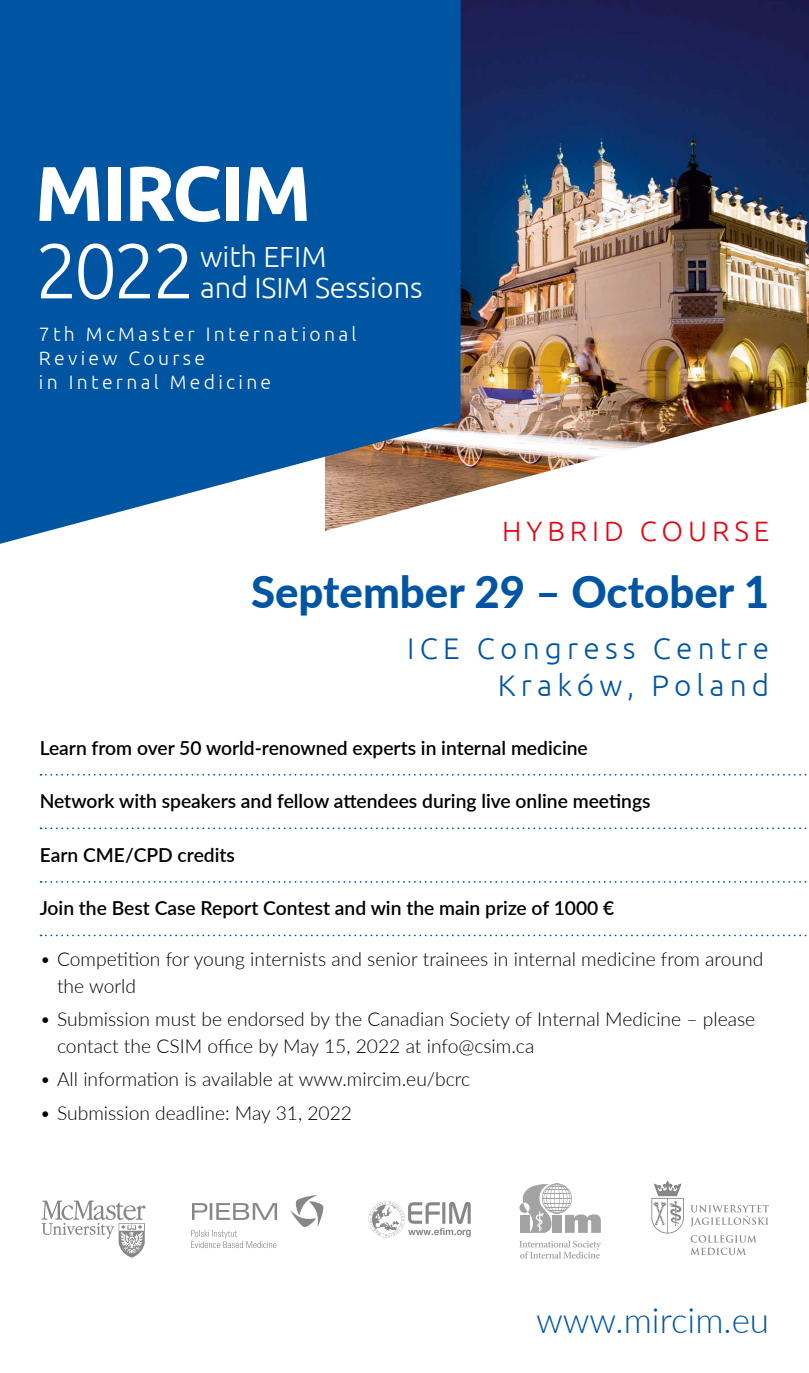
<style>
.page{position:relative;width:809px;height:1373px;background:#fff}
.page>*{position:absolute;margin:0;border:0;box-sizing:border-box;transform-origin:0 0}
.t1{font:700 77.35px "Ubuntu";letter-spacing:-.03em;color:#fff}
.t2{font:300 77.35px "Ubuntu";color:#fff}
.t3{font:800 43.75px "Lato";color:#0055a3}
.t4{font:300 35px "Lato";color:#0055a3}
.t5{font:300 29.75px/36.8px "Ubuntu";letter-spacing:.175em;color:#0055a3;text-align:right}
.t6{font:300 29.05px/31.7px "Ubuntu";letter-spacing:-.005em;color:#fff}
.t7{font:300 28px "Ubuntu";letter-spacing:.175em;color:#e30613}
.t8{font:300 19.43px/23.8px "Ubuntu";letter-spacing:.17em;color:#fff}
.t9{font:300 19.25px/26.2px "Lato";color:#000}
.t10{font:600 19.25px "Lato";color:#000}
</style>
<div class="page">
<img style="left:460px;top:0;width:349px;height:401px">
<svg style="left:0;top:401px;width:809px;height:375px"></svg>
<svg style="left:0;top:0;width:460px;height:543px;background:#1962a7"></svg>
<svg style="left:41px;top:773px;width:768px;height:2px"></svg>
<svg style="left:41px;top:827px;width:766px;height:2px"></svg>
<svg style="left:41px;top:881px;width:766px;height:1px"></svg>
<svg style="left:41px;top:934px;width:766px;height:2px"></svg>
<svg style="left:41px;top:1200px;width:104px;height:57px"></svg>
<svg style="left:290px;top:1195px;width:33px;height:32px"></svg>
<svg style="left:191px;top:1230px;width:85px;height:17px"></svg>
<svg style="left:192px;top:1203px;width:85px;height:16px"></svg>
<svg style="left:368px;top:1201px;width:103px;height:36px"></svg>
<svg style="left:519px;top:1240px;width:82px;height:18px"></svg>
<svg style="left:519px;top:1183px;width:82px;height:49px"></svg>
<svg style="left:651px;top:1180px;width:33px;height:53px"></svg>
<svg style="left:690px;top:1205px;width:79px;height:21px"></svg>
<svg style="left:690px;top:1235px;width:66px;height:19px"></svg>
<h1 class="t1" style="left:35px;top:146px;width:278px">MIRCIM</h1>
<h1 class="t2" style="left:35px;top:224px;width:162px">2022</h1>
<p class="t8" style="left:39px;top:322px;width:319px">7th McMaster International<br>Review Course<br>in Internal Medicine</p>
<h3 class="t6" style="left:200px;top:240px;width:224px">with EFIM<br>and ISIM Sessions</h3>
<h3 class="t7" style="left:502px;top:514px;width:268px">HYBRID COURSE</h3>
<h2 class="t3" style="left:251px;top:559px;width:519px">September 29 – October 1</h2>
<h3 class="t5" style="left:407px;top:629px;width:363px">ICE Congress Centre<br>Kraków, Poland</h3>
<p class="t10" style="left:40px;top:733px;width:549px">Learn from over 50 world-renowned experts in internal medicine</p>
<p class="t10" style="left:40px;top:787px;width:612px">Network with speakers and fellow attendees during live online meetings</p>
<p class="t10" style="left:40px;top:840px;width:197px">Earn CME/CPD credits</p>
<p class="t10" style="left:40px;top:894px;width:576px">Join the Best Case Report Contest and win the main prize of 1000 €</p>
<p class="t9" style="left:57px;top:945px;width:707px;text-indent:-17px">• Competition for young internists and senior trainees in internal medicine from around the world</p>
<p class="t9" style="left:57px;top:1005px;width:699px;text-indent:-17px">• Submission must be endorsed by the Canadian Society of Internal Medicine – please contact the CSIM office by May 15, 2022 at info@csim.ca</p>
<p class="t9" style="left:40px;top:1065px;width:432px">• All information is available at www.mircim.eu/bcrc</p>
<p class="t9" style="left:40px;top:1099px;width:314px">• Submission deadline: May 31, 2022</p>
<h3 class="t4" style="left:536px;top:1295px;width:235px">www.mircim.eu</h3>
</div>
